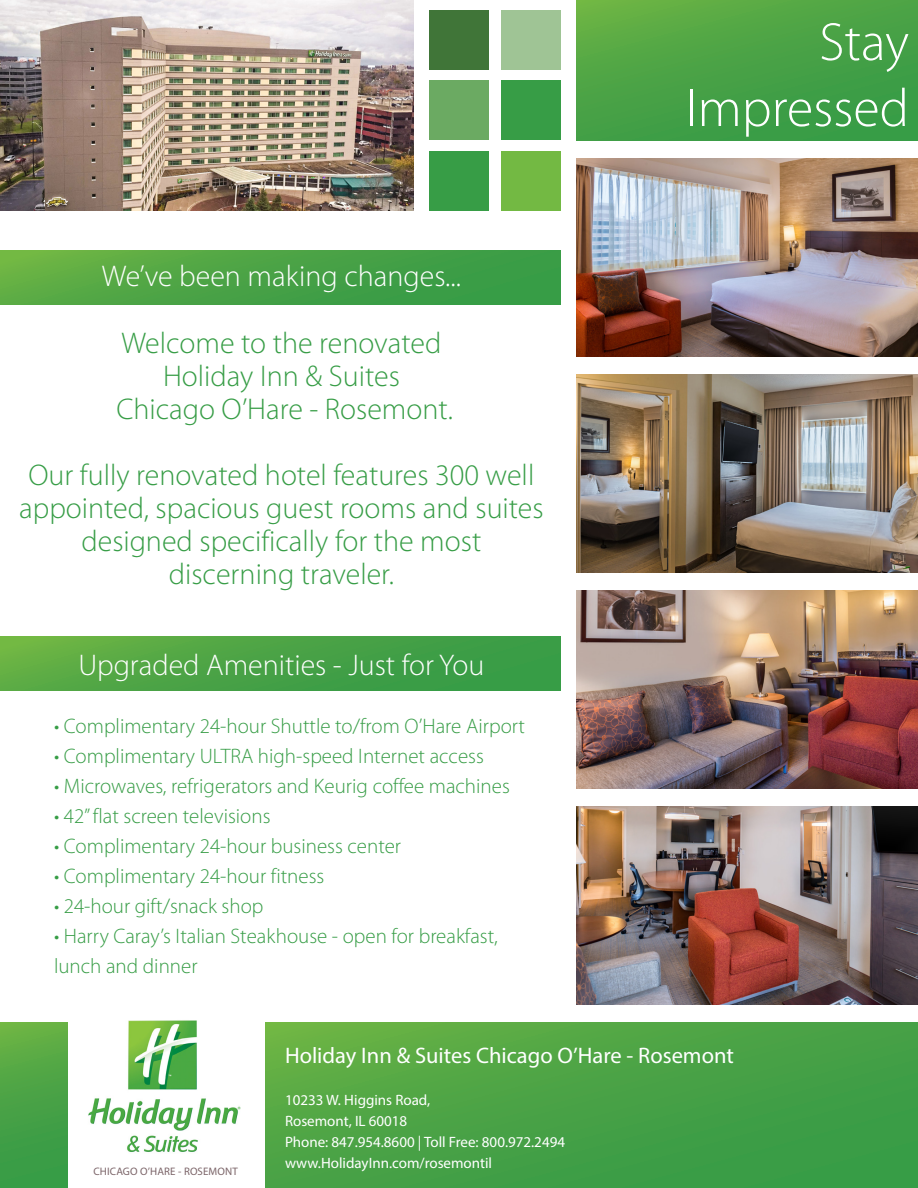
<style>
.page{position:relative;width:918px;height:1188px;background:#fff}
.page>*{position:absolute;margin:0;border:0;box-sizing:border-box;transform-origin:0 0}
.t1{font:300 54px "Myriad Pro";color:#fff}
.t2{font:300 30px/33px "Myriad Pro";color:#379d46;text-align:center}
.t3{font:300 30px "Myriad Pro";color:#fff}
.t4{font:22.5px "Myriad Pro";color:#fff}
.t5{font:300 21px/30px "Myriad Pro";color:#379d46}
.t6{font:15px "Myriad Pro";color:#fff}
.t7{font:10.95px "Myriad Pro";letter-spacing:.01em;color:#7c6569}
</style>
<div class="page">
<div style="left:0;top:1022px;width:68px;height:166px;background:linear-gradient(to bottom,#65b044,#309847)"></div>
<svg style="left:266px;top:1022px;width:652px;height:166px;background:#49a245"></svg>
<svg style="left:576px;top:0;width:342px;height:140px;background:#49a245"></svg>
<div style="left:0;top:250px;width:561px;height:54px;background:linear-gradient(to right,#63af45,#329946)"></div>
<div style="left:0;top:636px;width:561px;height:54px;background:linear-gradient(to right,#63af45,#329946)"></div>
<div style="left:501px;top:151px;width:60px;height:60px;background:#73b943"></div>
<div style="left:429px;top:80px;width:60px;height:60px;background:#6baa62"></div>
<div style="left:501px;top:10px;width:60px;height:60px;background:#9fc495"></div>
<div style="left:429px;top:151px;width:60px;height:60px;background:#379d46"></div>
<div style="left:429px;top:10px;width:60px;height:60px;background:#407538"></div>
<div style="left:501px;top:80px;width:60px;height:60px;background:#379d46"></div>
<img style="left:88px;top:1020px;width:153px;height:132px">
<img style="left:576px;top:158px;width:342px;height:198px">
<img style="left:0;top:0;width:414px;height:211px">
<img style="left:576px;top:374px;width:342px;height:198px">
<img style="left:576px;top:590px;width:342px;height:198px">
<img style="left:576px;top:806px;width:342px;height:198px">
<p class="t3" style="left:102px;top:258px;width:360px">We’ve been making changes...</p>
<p class="t2" style="left:121px;top:326px;width:321px">Welcome to the renovated<br>Holiday Inn &amp; Suites</p>
<p class="t2" style="left:116px;top:392px;width:338px">Chicago O’Hare - Rosemont.</p>
<p class="t2" style="left:19px;top:458px;width:526px">Our fully renovated hotel features 300 well appointed, spacious guest rooms and suites designed specifically for the most</p>
<p class="t2" style="left:169px;top:557px;width:227px">discerning traveler.</p>
<p class="t3" style="left:78px;top:647px;width:407px">Upgraded Amenities - Just for You</p>
<p class="t5" style="left:54px;top:711px;width:473px">• Complimentary 24-hour Shuttle to/from O’Hare Airport</p>
<p class="t5" style="left:54px;top:741px;width:431px">• Complimentary ULTRA high-speed Internet access</p>
<p class="t5" style="left:54px;top:771px;width:457px">• Microwaves, refrigerators and Keurig coffee machines</p>
<p class="t5" style="left:54px;top:801px;width:218px">• 42” flat screen televisions</p>
<p class="t5" style="left:54px;top:831px;width:349px">• Complimentary 24-hour business center</p>
<p class="t5" style="left:54px;top:861px;width:272px">• Complimentary 24-hour fitness</p>
<p class="t5" style="left:54px;top:891px;width:211px">• 24-hour gift/snack shop</p>
<p class="t5" style="left:54px;top:921px;width:445px">• Harry Caray’s Italian Steakhouse - open for breakfast, lunch and dinner</p>
<p class="t1" style="left:819px;top:10px;width:91px">Stay</p>
<p class="t1" style="left:685px;top:76px;width:225px">Impressed</p>
<p class="t7" style="left:94px;top:1165px;width:146px">CHICAGO O’HARE - ROSEMONT</p>
<p class="t4" style="left:285px;top:1042px;width:450px">Holiday Inn &amp; Suites Chicago O’Hare - Rosemont</p>
<p class="t6" style="left:285px;top:1091px;width:147px">10233 W. Higgins Road,</p>
<p class="t6" style="left:285px;top:1112px;width:124px">Rosemont, IL 60018</p>
<p class="t6" style="left:285px;top:1133px;width:282px">Phone: 847.954.8600 | Toll Free: 800.972.2494</p>
<p class="t6" style="left:285px;top:1154px;width:209px">www.HolidayInn.com/rosemontil</p>
</div>
